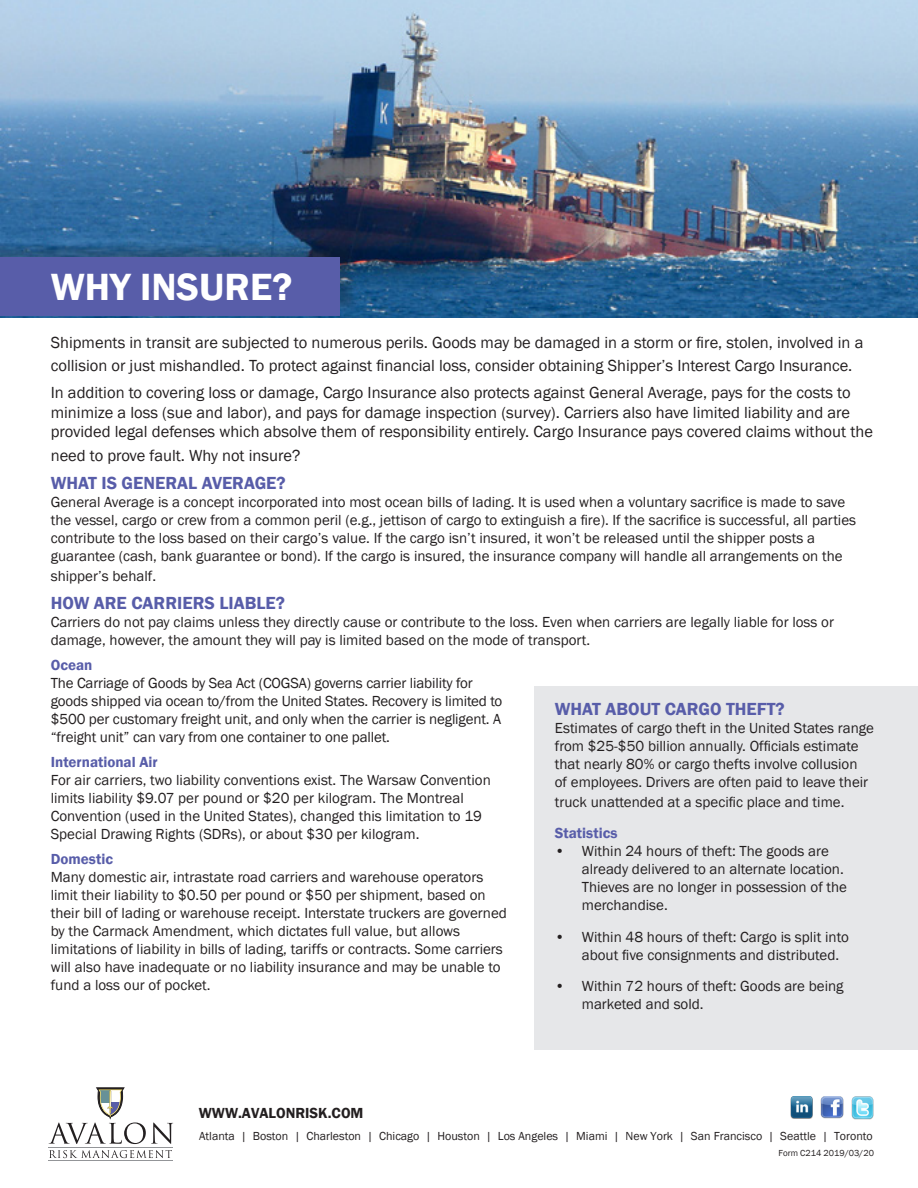
<style>
.page{position:relative;width:918px;height:1188px;background:#fff}
.page>*{position:absolute;margin:0;border:0;box-sizing:border-box;transform-origin:0 0}
.t1{font:600 39px "Franklin Gothic";color:#fff}
.t2{font:600 18px "Franklin Gothic";color:#585da9}
.t3{font:16.5px/19.8px "Franklin Gothic";color:#231f20}
.t4{font:15px/18px "Franklin Gothic";color:#231f20}
.t5{font:600 15px "Franklin Gothic";color:#585da9}
.t6{font:600 15px "Franklin Gothic";color:#231f20}
.t7{font:12px "Franklin Gothic";color:#231f20}
.t8{font:9px "Franklin Gothic";color:#231f20}
</style>
<div class="page">
<img style="left:0;top:0;width:918px;height:317px">
<hr style="left:49px;top:1147px;width:124px;height:1px;background:#939598">
<hr style="left:49px;top:1160px;width:124px;height:1px;background:#939598">
<svg style="left:49px;top:1087px;width:124px;height:57px"></svg>
<svg style="left:49px;top:1150px;width:123px;height:8px"></svg>
<img style="left:790px;top:1096px;width:23px;height:23px">
<img style="left:821px;top:1096px;width:22px;height:23px">
<img style="left:851px;top:1097px;width:23px;height:22px">
<div style="left:0;top:240px;width:359px;height:75px;background:#231f20;opacity:.25"></div>
<div style="left:0;top:258px;width:339px;height:58px;background:#585da9"></div>
<div style="left:535px;top:686px;width:383px;height:364px;background:#e6e7e9"></div>
<p class="t1" style="left:51px;top:263px;width:243px">WHY INSURE?</p>
<p class="t3" style="left:51px;top:331px;width:814px;line-height:23.4px">Shipments in transit are subjected to numerous perils. Goods may be damaged in a storm or fire, stolen, involved in a collision or just mishandled. To protect against financial loss, consider obtaining Shipper’s Interest Cargo Insurance.</p>
<p class="t3" style="left:51px;top:383px;width:824px">In addition to covering loss or damage, Cargo Insurance also protects against General Average, pays for the costs to minimize a loss (sue and labor), and pays for damage inspection (survey). Carriers also have limited liability and are provided legal defenses which absolve them of responsibility entirely. Cargo Insurance pays covered claims without the</p>
<p class="t3" style="left:51px;top:446px;width:251px">need to prove fault. Why not insure?</p>
<p class="t2" style="left:51px;top:472px;width:236px">WHAT IS GENERAL AVERAGE?</p>
<p class="t4" style="left:51px;top:494px;width:807px">General Average is a concept incorporated into most ocean bills of lading. It is used when a voluntary sacrifice is made to save the vessel, cargo or crew from a common peril (e.g., jettison of cargo to extinguish a fire). If the sacrifice is successful, all parties contribute to the loss based on their cargo’s value. If the cargo isn’t insured, it won’t be released until the shipper posts a guarantee (cash, bank guarantee or bond). If the cargo is insured, the insurance company will handle all arrangements on the</p>
<p class="t4" style="left:51px;top:567px;width:107px">shipper’s behalf.</p>
<p class="t2" style="left:51px;top:592px;width:236px">HOW ARE CARRIERS LIABLE?</p>
<p class="t4" style="left:51px;top:614px;width:785px">Carriers do not pay claims unless they directly cause or contribute to the loss. Even when carriers are legally liable for loss or damage, however, the amount they will pay is limited based on the mode of transport.</p>
<p class="t5" style="left:51px;top:656px;width:43px">Ocean</p>
<p class="t4" style="left:51px;top:674px;width:453px">The Carriage of Goods by Sea Act (COGSA) governs carrier liability for goods shipped via ocean to/from the United States. Recovery is limited to $500 per customary freight unit, and only when the carrier is negligent. A “freight unit” can vary from one container to one pallet.</p>
<p class="t5" style="left:51px;top:753px;width:109px">International Air</p>
<p class="t4" style="left:51px;top:771px;width:442px">For air carriers, two liability conventions exist. The Warsaw Convention limits liability $9.07 per pound or $20 per kilogram. The Montreal Convention (used in the United States), changed this limitation to 19<br>Special Drawing Rights (SDRs), or about $30 per kilogram.</p>
<p class="t5" style="left:51px;top:849px;width:64px">Domestic</p>
<p class="t4" style="left:51px;top:868px;width:458px">Many domestic air, intrastate road carriers and warehouse operators limit their liability to $0.50 per pound or $50 per shipment, based on their bill of lading or warehouse receipt. Interstate truckers are governed by the Carmack Amendment, which dictates full value, but allows limitations of liability in bills of lading, tariffs or contracts. Some carriers will also have inadequate or no liability insurance and may be unable to fund a loss our of pocket.</p>
<p class="t2" style="left:555px;top:698px;width:231px">WHAT ABOUT CARGO THEFT?</p>
<p class="t4" style="left:555px;top:719px;width:321px">Estimates of cargo theft in the United States range from $25-$50 billion annually. Officials estimate that nearly 80% or cargo thefts involve collusion<br>of employees. Drivers are often paid to leave their</p>
<p class="t4" style="left:555px;top:793px;width:291px">truck unattended at a specific place and time.</p>
<p class="t5" style="left:555px;top:824px;width:64px">Statistics</p>
<p class="t4" style="left:582px;top:843px;width:267px;text-indent:-27px">• Within 24 hours of theft: The goods are already delivered to an alternate location.<br>Thieves are no longer in possession of the merchandise.</p>
<p class="t4" style="left:582px;top:928px;width:269px;text-indent:-27px">• Within 48 hours of theft: Cargo is split into about five consignments and distributed.</p>
<p class="t4" style="left:582px;top:978px;width:263px;text-indent:-27px">• Within 72 hours of theft: Goods are being marketed and sold.</p>
<p class="t6" style="left:199px;top:1103px;width:166px">WWW.AVALONRISK.COM</p>
<p class="t7" style="left:199px;top:1128px;width:675px">Atlanta | Boston | Charleston | Chicago | Houston | Los Angeles | Miami | New York | San Francisco | Seattle | Toronto</p>
<p class="t8" style="left:779px;top:1147px;width:97px">Form C214 2019/03/20</p>
</div>
